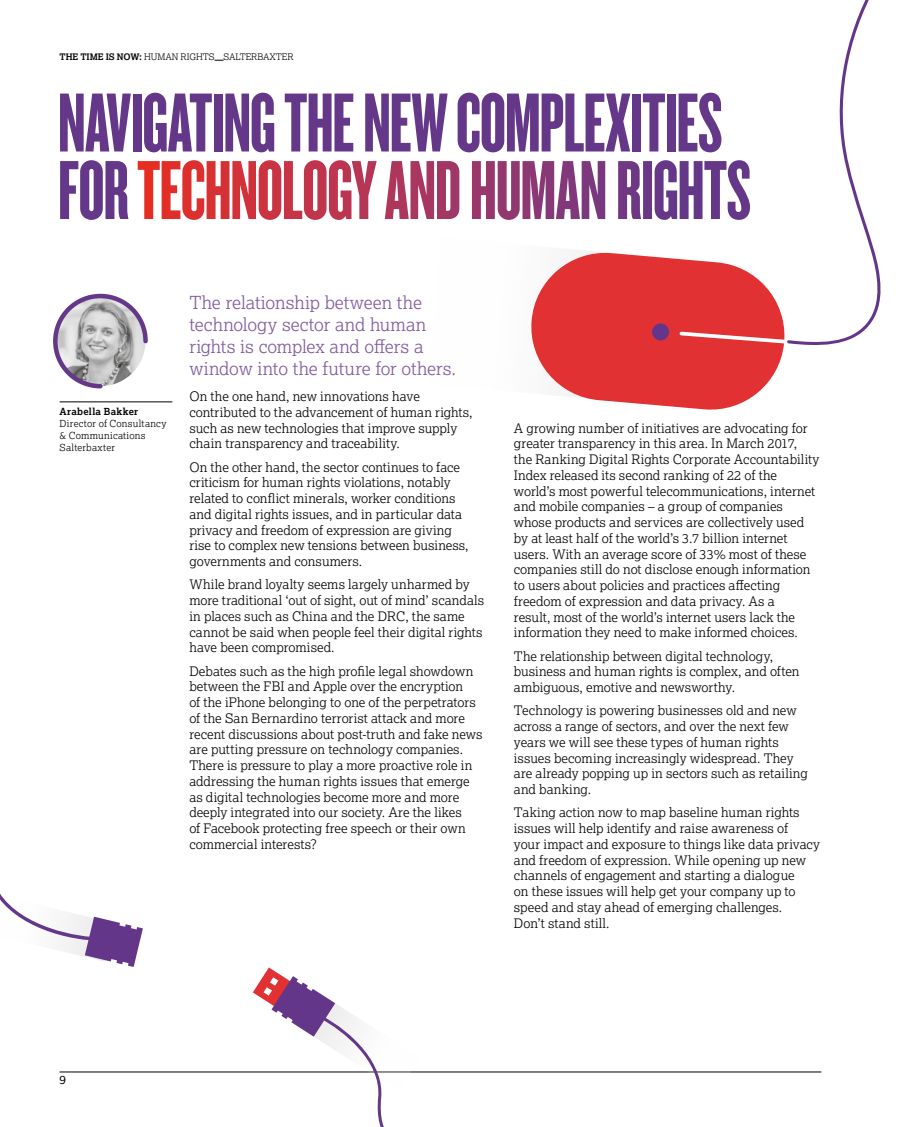
<style>
.page{position:relative;width:915px;height:1127px;background:#fff}
.page>*{position:absolute;margin:0;border:0;box-sizing:border-box;transform-origin:0 0}
.t1{font:87px/67.5px "Knockout HTF67 Full Bantamwt";letter-spacing:-.015em;color:#643789}
.t2{font:300 18px/21.8px "Lexia";letter-spacing:-.005em;color:#805a9f}
.t3{font:300 13.2px/15.8px "Lexia";color:#000}
.t4{font:12px "Lexia";color:#000}
.t5{font:300 9.75px/12px "Lexia";letter-spacing:.02em;color:#000}
.t6{font:700 9.75px "Lexia";letter-spacing:.025em;color:#000}
.t7{font:300 9px "Lexia";letter-spacing:-.005em;color:#000}
.s1{font-weight:700}
.s2{color:#fff}
</style>
<div class="page">
<hr style="left:60px;top:1071px;width:761px;height:1px;background:#000">
<svg style="left:787px;top:0;width:94px;height:345px"></svg>
<svg style="left:531px;top:250px;width:254px;height:160px;fill:#e13132"></svg>
<div style="left:651px;top:323px;width:18px;height:18px;background:#643689;border-radius:50%"></div>
<hr style="left:60px;top:402px;width:112px;height:1px;background:#000">
<svg style="left:53px;top:293px;width:95px;height:96px"></svg>
<svg style="left:0;top:893px;width:143px;height:180px"></svg>
<svg style="left:253px;top:967px;width:66px;height:106px"></svg>
<svg style="left:319px;top:993px;width:503px;height:134px"></svg>
<p class="t7" style="left:60px;top:51px;width:235px"><span class="s1">THE TIME IS NOW:</span> HUMAN RIGHTS SALTERBAXTER</p>
<h1 class="t1" style="left:58px;top:89px;width:694px">NAVIGATING THE NEW COMPLEXITIES<br>FOR <span class="s2">TECHNOLOGY AND HUMAN RIGHTS</span></h1>
<p class="t6" style="left:60px;top:405px;width:80px">Arabella Bakker</p>
<p class="t5" style="left:60px;top:417px;width:108px">Director of Consultancy &amp; Communications<br>Salterbaxter</p>
<h2 class="t2" style="left:189px;top:291px;width:268px">The relationship between the technology sector and human rights is complex and offers a window into the future for others.</h2>
<p class="t3" style="left:189px;top:388px;width:284px">On the one hand, new innovations have contributed to the advancement of human rights, such as new technologies that improve supply chain transparency and traceability.</p>
<p class="t3" style="left:189px;top:459px;width:281px">On the other hand, the sector continues to face criticism for human rights violations, notably related to conflict minerals, worker conditions and digital rights issues, and in particular data privacy and freedom of expression are giving rise to complex new tensions between business, governments and consumers.</p>
<p class="t3" style="left:189px;top:576px;width:296px">While brand loyalty seems largely unharmed by more traditional ‘out of sight, out of mind’ scandals in places such as China and the DRC, the same cannot be said when people feel their digital rights have been compromised.</p>
<p class="t3" style="left:189px;top:663px;width:295px">Debates such as the high profile legal showdown between the FBI and Apple over the encryption<br>of the iPhone belonging to one of the perpetrators of the San Bernardino terrorist attack and more recent discussions about post-truth and fake news are putting pressure on technology companies.<br>There is pressure to play a more proactive role in addressing the human rights issues that emerge as digital technologies become more and more deeply integrated into our society. Are the likes<br>of Facebook protecting free speech or their own commercial interests?</p>
<p class="t3" style="left:513px;top:420px;width:307px">A growing number of initiatives are advocating for greater transparency in this area. In March 2017,<br>the Ranking Digital Rights Corporate Accountability Index released its second ranking of 22 of the world’s most powerful telecommunications, internet and mobile companies – a group of companies whose products and services are collectively used by at least half of the world’s 3.7 billion internet users. With an average score of 33% most of these companies still do not disclose enough information to users about policies and practices affecting freedom of expression and data privacy. As a<br>result, most of the world’s internet users lack the information they need to make informed choices.</p>
<p class="t3" style="left:513px;top:648px;width:287px">The relationship between digital technology, business and human rights is complex, and often ambiguous, emotive and newsworthy.</p>
<p class="t3" style="left:513px;top:702px;width:295px">Technology is powering businesses old and new across a range of sectors, and over the next few years we will see these types of human rights issues becoming increasingly widespread. They are already popping up in sectors such as retailing and banking.</p>
<p class="t3" style="left:513px;top:804px;width:308px">Taking action now to map baseline human rights issues will help identify and raise awareness of<br>your impact and exposure to things like data privacy and freedom of expression. While opening up new channels of engagement and starting a dialogue<br>on these issues will help get your company up to speed and stay ahead of emerging challenges.<br>Don’t stand still.</p>
<p class="t4" style="left:60px;top:1072px;width:8px">9</p>
</div>
